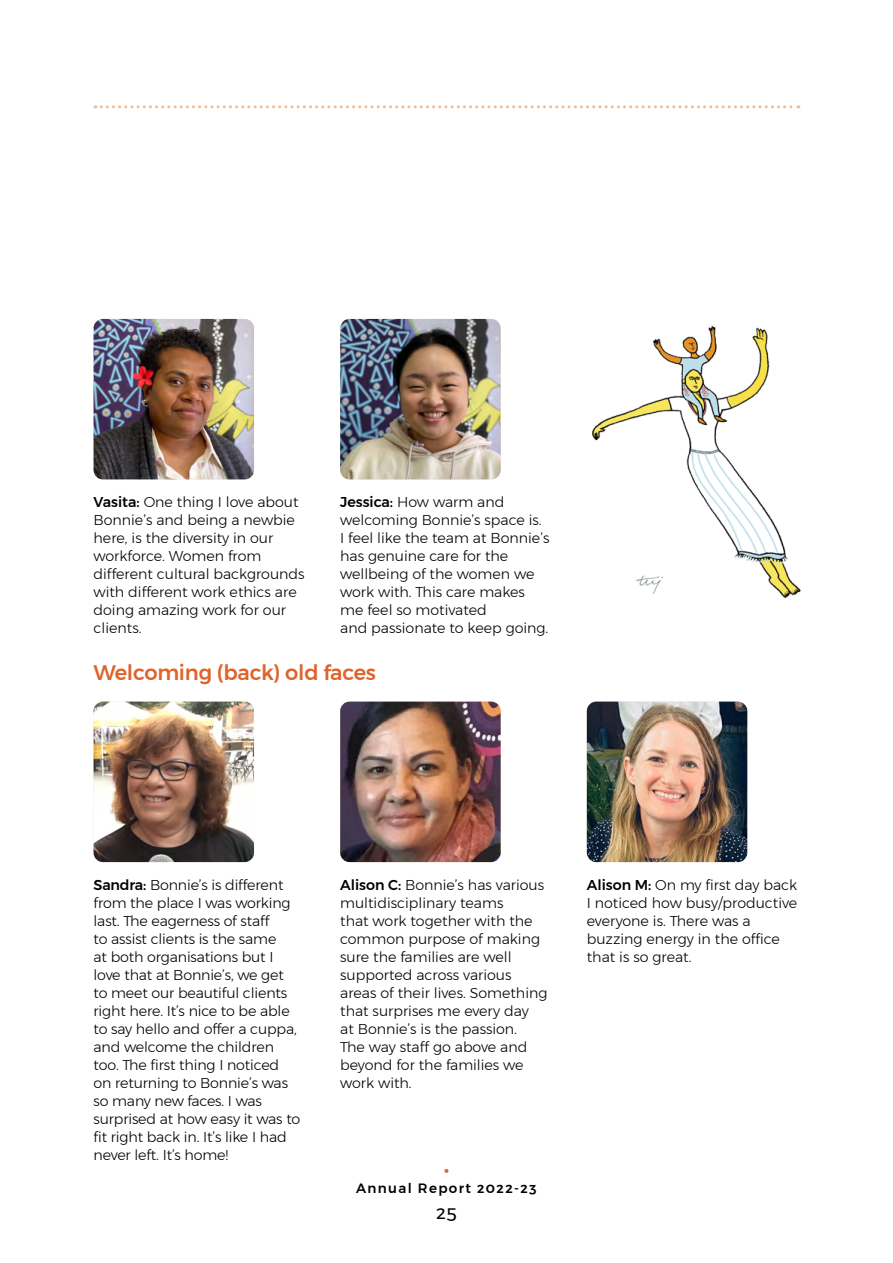
<style>
.page{position:relative;width:893px;height:1263px;background:#fff}
.page>*{position:absolute;margin:0;border:0;box-sizing:border-box;transform-origin:0 0}
.t1{font:500 21px "Montserrat";letter-spacing:-.01em;color:#df632a}
.t2{font:18px "Montserrat";color:#000}
.t3{font:700 15px "Montserrat";color:#df632a}
.t4{font:300 14.25px/18px "Montserrat";color:#000}
.t5{font:500 13.5px "Montserrat";letter-spacing:.1em;color:#000}
.s1{font-weight:500}
</style>
<div class="page">
<svg style="left:95px;top:105px;width:704px;height:3px"></svg>
<img style="left:592px;top:325px;width:209px;height:274px">
<img style="left:635px;top:572px;width:31px;height:24px">
<img style="left:94px;top:702px;width:160px;height:160px">
<img style="left:340px;top:702px;width:161px;height:160px">
<img style="left:587px;top:702px;width:160px;height:160px">
<img style="left:94px;top:319px;width:160px;height:160px">
<img style="left:340px;top:319px;width:161px;height:160px">
<p class="t4" style="left:94px;top:492px;width:213px"><span class="s1">Vasita:</span> One thing I love about<br>Bonnie’s and being a newbie here, is the diversity in our workforce. Women from different cultural backgrounds with different work ethics are doing amazing work for our clients.</p>
<p class="t4" style="left:340px;top:492px;width:211px"><span class="s1">Jessica:</span> How warm and welcoming Bonnie’s space is.<br>I feel like the team at Bonnie’s has genuine care for the wellbeing of the women we work with. This care makes me feel so motivated<br>and passionate to keep going.</p>
<h1 class="t1" style="left:94px;top:656px;width:284px">Welcoming (back) old faces</h1>
<p class="t4" style="left:94px;top:876px;width:208px"><span class="s1">Sandra:</span> Bonnie’s is different from the place I was working last. The eagerness of staff<br>to assist clients is the same<br>at both organisations but I love that at Bonnie’s, we get to meet our beautiful clients right here. It’s nice to be able to say hello and offer a cuppa, and welcome the children too. The first thing I noticed on returning to Bonnie’s was so many new faces. I was surprised at how easy it was to fit right back in. It’s like I had never left. It’s home!</p>
<p class="t4" style="left:340px;top:876px;width:209px"><span class="s1">Alison C:</span> Bonnie’s has various multidisciplinary teams<br>that work together with the common purpose of making sure the families are well supported across various areas of their lives. Something that surprises me every day<br>at Bonnie’s is the passion.<br>The way staff go above and beyond for the families we work with.</p>
<p class="t4" style="left:587px;top:876px;width:212px"><span class="s1">Alison M:</span> On my first day back<br>I noticed how busy/productive everyone is. There was a buzzing energy in the office that is so great.</p>
<p class="t3" style="left:444px;top:1158px;width:6px">•</p>
<p class="t5" style="left:356px;top:1178px;width:182px">Annual Report 2022-23</p>
<p class="t2" style="left:436px;top:1199px;width:22px">25</p>
</div>
